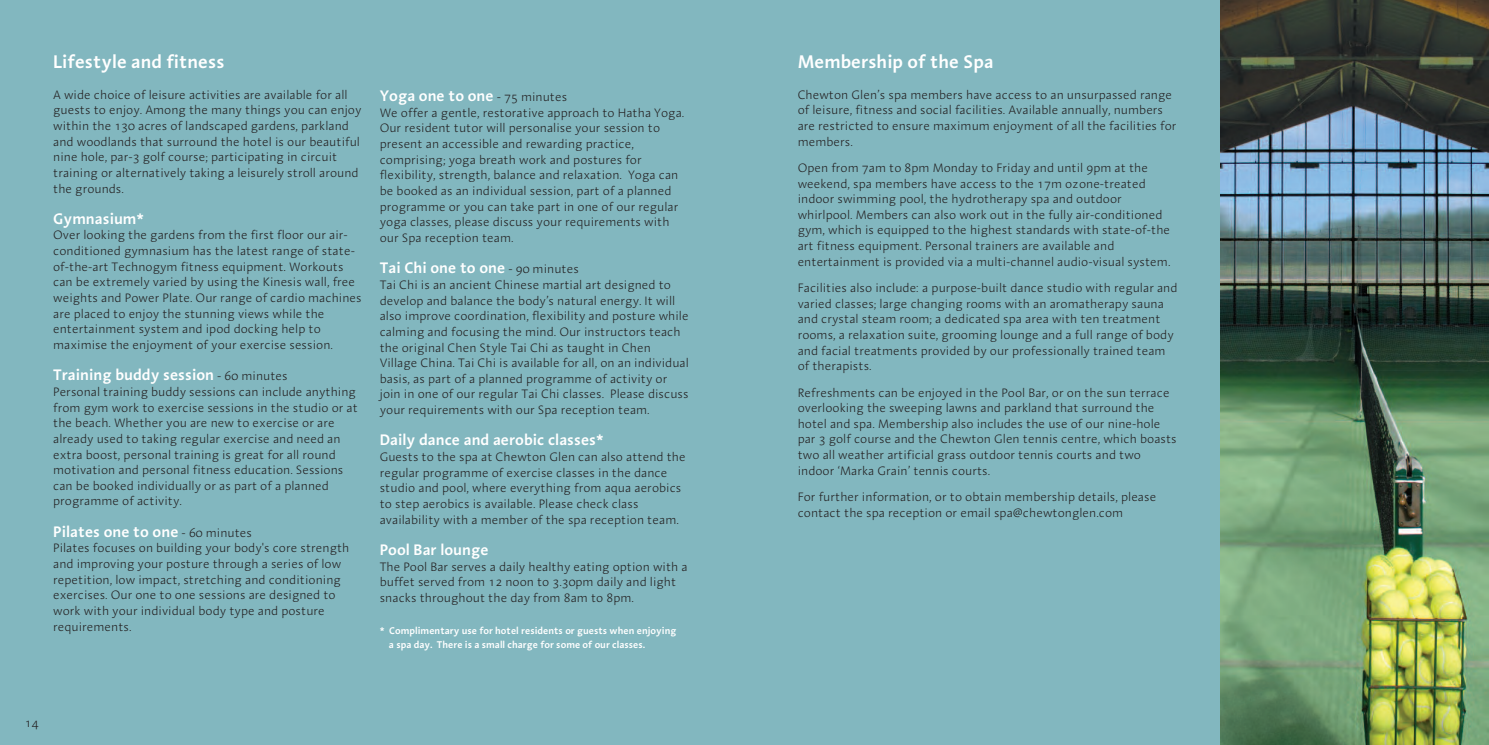
<style>
.page{position:relative;width:1489px;height:745px;background:#fff}
.page>*{position:absolute;margin:0;border:0;box-sizing:border-box;transform-origin:0 0}
.t1{font:600 18.75px "Linotype Aroma";color:#fff}
.t2{font:600 15.62px "Linotype Aroma";color:#fff}
.t3{font:300 12.5px/15.6px "Linotype Aroma";color:#231f20}
.t4{font:600 10px/14px "Linotype Aroma";color:#fff}
.s1{font-weight:300;font-size:12.5px;color:#231f20}
</style>
<div class="page">
<div style="left:0;top:0;width:744px;height:744px;background:#82b7bf"></div>
<div style="left:744px;top:0;width:744px;height:744px;background:#82b7bf"></div>
<img style="left:1220px;top:0;width:268px;height:744px">
<h1 class="t1" style="left:53px;top:55px;width:173px">Lifestyle and fitness</h1>
<p class="t3" style="left:53px;top:88px;width:310px">A wide choice of leisure activities are available for all guests to enjoy. Among the many things you can enjoy within the 130 acres of landscaped gardens, parkland and woodlands that surround the hotel is our beautiful nine hole, par-3 golf course; participating in circuit training or alternatively taking a leisurely stroll around the grounds.</p>
<p class="t2" style="left:53px;top:213px;width:93px">Gymnasium*</p>
<p class="t3" style="left:53px;top:229px;width:310px">Over looking the gardens from the first floor our air&shy;conditioned gymnasium has the latest range of state&shy;of-the-art Technogym fitness equipment. Workouts can be extremely varied by using the Kinesis wall, free weights and Power Plate. Our range of cardio machines are placed to enjoy the stunning views while the entertainment system and ipod docking help to maximise the enjoyment of your exercise session.</p>
<p class="t2" style="left:53px;top:369px;width:236px">Training buddy session <span class="s1">- 60 minutes</span></p>
<p class="t3" style="left:53px;top:385px;width:306px">Personal training buddy sessions can include anything from gym work to exercise sessions in the studio or at the beach. Whether you are new to exercise or are already used to taking regular exercise and need an extra boost, personal training is great for all round motivation and personal fitness education. Sessions can be booked individually or as part of a planned programme of activity.</p>
<p class="t2" style="left:53px;top:526px;width:200px">Pilates one to one <span class="s1">- 60 minutes</span></p>
<p class="t3" style="left:53px;top:541px;width:298px">Pilates focuses on building your body's core strength and improving your posture through a series of low repetition, low impact, stretching and conditioning exercises. Our one to one sessions are designed to work with your individual body type and posture requirements.</p>
<p class="t2" style="left:380px;top:91px;width:189px">Yoga one to one <span class="s1">- 75 minutes</span></p>
<p class="t3" style="left:380px;top:106px;width:306px">We offer a gentle, restorative approach to Hatha Yoga.<br>Our resident tutor will personalise your session to present an accessible and rewarding practice, comprising; yoga breath work and postures for flexibility, strength, balance and relaxation. Yoga can be booked as an individual session, part of a planned programme or you can take part in one of our regular yoga classes, please discuss your requirements with our Spa reception team.</p>
<p class="t2" style="left:380px;top:262px;width:201px">Tai Chi one to one <span class="s1">- 90 minutes</span></p>
<p class="t3" style="left:380px;top:278px;width:310px">Tai Chi is an ancient Chinese martial art designed to develop and balance the body’s natural energy. It will also improve coordination, flexibility and posture while calming and focusing the mind. Our instructors teach the original Chen Style Tai Chi as taught in Chen Village China. Tai Chi is available for all, on an individual basis, as part of a planned programme of activity or join in one of our regular Tai Chi classes. Please discuss your requirements with our Spa reception team.</p>
<p class="t2" style="left:380px;top:434px;width:226px">Daily dance and aerobic classes*</p>
<p class="t3" style="left:380px;top:450px;width:307px">Guests to the spa at Chewton Glen can also attend the regular programme of exercise classes in the dance studio and pool, where everything from aqua aerobics to step aerobics is available. Please check class availability with a member of the spa reception team.</p>
<p class="t2" style="left:380px;top:544px;width:110px">Pool Bar lounge</p>
<p class="t3" style="left:380px;top:559px;width:309px">The Pool Bar serves a daily healthy eating option with a buffet served from 12 noon to 3.30pm daily and light snacks throughout the day from 8am to 8pm.</p>
<p class="t4" style="left:389px;top:624px;width:289px;text-indent:-9px">* Complimentary use for hotel residents or guests when enjoying a spa day. There is a small charge for some of our classes.</p>
<p class="t3" style="left:25px;top:715px;width:15px">14</p>
<h1 class="t1" style="left:797px;top:55px;width:197px">Membership of the Spa</h1>
<p class="t3" style="left:797px;top:88px;width:380px">Chewton Glen’s spa members have access to an unsurpassed range of leisure, fitness and social facilities. Available annually, numbers are restricted to ensure maximum enjoyment of all the facilities for members.</p>
<p class="t3" style="left:797px;top:161px;width:374px">Open from 7am to 8pm Monday to Friday and until 9pm at the weekend, spa members have access to the 17m ozone-treated indoor swimming pool, the hydrotherapy spa and outdoor whirlpool. Members can also work out in the fully air-conditioned gym, which is equipped to the highest standards with state-of-the art fitness equipment. Personal trainers are available and entertainment is provided via a multi-channel audio-visual system.</p>
<p class="t3" style="left:797px;top:281px;width:381px">Facilities also include: a purpose-built dance studio with regular and varied classes; large changing rooms with an aromatherapy sauna and crystal steam room; a dedicated spa area with ten treatment rooms, a relaxation suite, grooming lounge and a full range of body and facial treatments provided by our professionally trained team of therapists.</p>
<p class="t3" style="left:797px;top:385px;width:381px">Refreshments can be enjoyed in the Pool Bar, or on the sun terrace overlooking the sweeping lawns and parkland that surround the hotel and spa. Membership also includes the use of our nine-hole par 3 golf course and the Chewton Glen tennis centre, which boasts two all weather artificial grass outdoor tennis courts and two indoor ‘Marka Grain’ tennis courts.</p>
<p class="t3" style="left:797px;top:490px;width:360px">For further information, or to obtain membership details, please contact the spa reception or email spa@chewtonglen.com</p>
</div>
